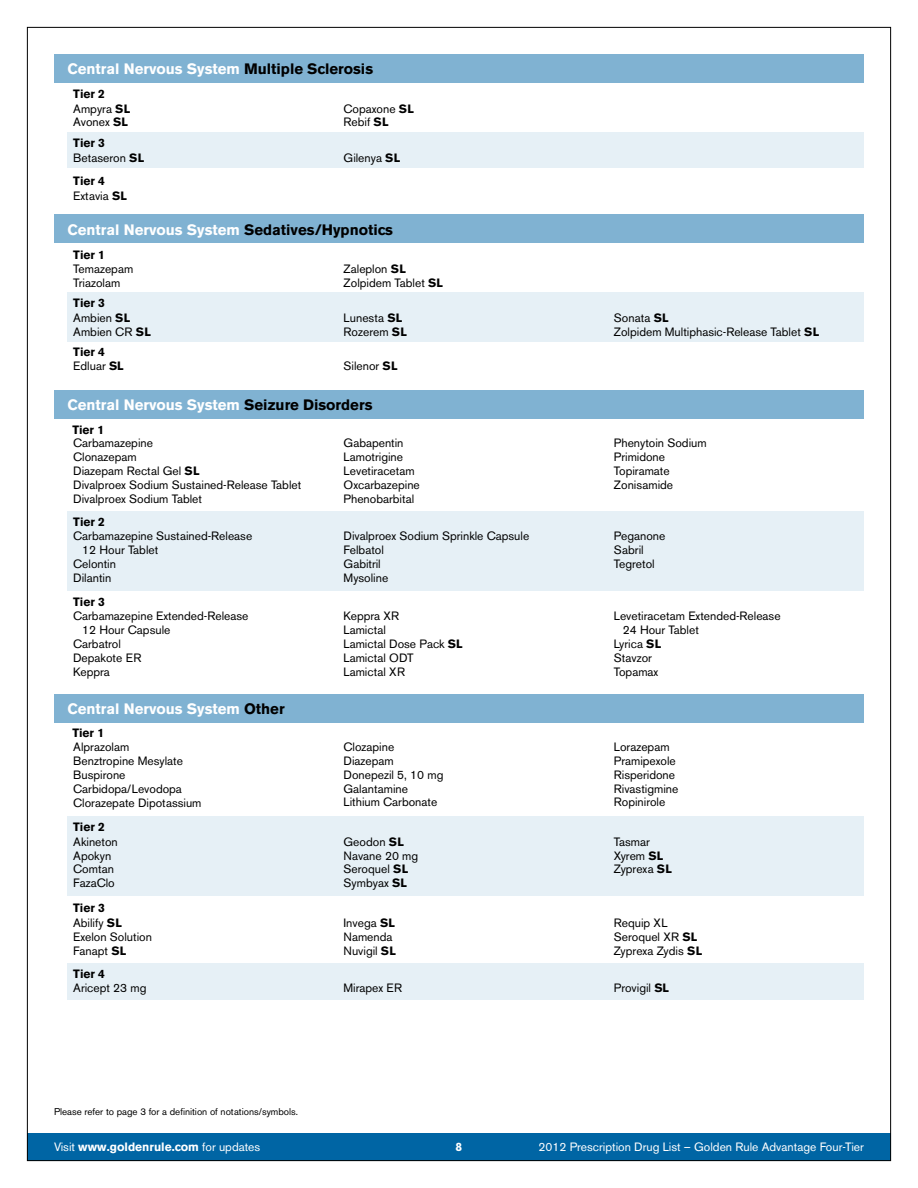
<style>
.page{position:relative;width:918px;height:1188px;background:#fff}
.page>*{position:absolute;margin:0;border:0;box-sizing:border-box;transform-origin:0 0}
.t1{font:700 15px "Akzidenz Grotesk BE";color:#fff}
.t2{font:12px/13.8px "Akzidenz Grotesk BE";color:#000}
.t3{font:700 12px "Akzidenz Grotesk BE";color:#000}
.t4{font:12px "Akzidenz Grotesk BE";color:#fff}
.t5{font:700 12px "Akzidenz Grotesk BE";color:#fff}
.t6{font:9.75px "Akzidenz Grotesk BE";color:#000}
.s1{color:#000}
.s2{font-weight:700}
.s3{font-weight:400}
</style>
<div class="page">
<div style="left:27px;top:1133px;width:864px;height:28px;background:#0065a4"></div>
<div style="left:54px;top:54px;width:810px;height:28px;background:#80b2d2"></div>
<div style="left:68px;top:132px;width:796px;height:35px;background:#e6f0f6"></div>
<div style="left:54px;top:214px;width:810px;height:29px;background:#80b2d2"></div>
<div style="left:68px;top:292px;width:796px;height:49px;background:#e6f0f6"></div>
<div style="left:54px;top:694px;width:810px;height:28px;background:#80b2d2"></div>
<div style="left:54px;top:390px;width:810px;height:28px;background:#80b2d2"></div>
<div style="left:68px;top:511px;width:796px;height:80px;background:#e6f0f6"></div>
<div style="left:68px;top:963px;width:796px;height:37px;background:#e6f0f6"></div>
<div style="left:67px;top:816px;width:797px;height:80px;background:#e6f0f6"></div>
<p class="t1" style="left:68px;top:60px;width:307px">Central Nervous System <span class="s1">Multiple Sclerosis</span></p>
<p class="t2" style="left:73px;top:101px;width:59px">Ampyra <span class="s2">SL<br></span>Avonex <span class="s2">SL</span></p>
<p class="t2" style="left:344px;top:101px;width:72px">Copaxone <span class="s2">SL<br></span>Rebif <span class="s2">SL</span></p>
<p class="t3" style="left:73px;top:87px;width:33px">Tier 2</p>
<p class="t3" style="left:73px;top:136px;width:33px">Tier 3</p>
<p class="t2" style="left:73px;top:150px;width:73px">Betaseron <span class="s2">SL</span></p>
<p class="t2" style="left:344px;top:150px;width:58px">Gilenya <span class="s2">SL</span></p>
<p class="t3" style="left:73px;top:174px;width:33px">Tier 4</p>
<p class="t2" style="left:73px;top:188px;width:55px">Extavia <span class="s2">SL</span></p>
<p class="t1" style="left:68px;top:221px;width:327px">Central Nervous System <span class="s1">Sedatives/Hypnotics</span></p>
<p class="t2" style="left:73px;top:262px;width:62px">Temazepam<br>Triazolam</p>
<p class="t2" style="left:344px;top:262px;width:101px">Zaleplon <span class="s2">SL<br></span>Zolpidem Tablet <span class="s2">SL</span></p>
<p class="t3" style="left:73px;top:248px;width:33px">Tier 1</p>
<p class="t3" style="left:73px;top:296px;width:33px">Tier 3</p>
<p class="t2" style="left:73px;top:311px;width:79px">Ambien <span class="s2">SL<br></span>Ambien CR <span class="s2">SL</span></p>
<p class="t2" style="left:344px;top:311px;width:65px">Lunesta <span class="s2">SL<br></span>Rozerem <span class="s2">SL</span></p>
<p class="t2" style="left:614px;top:311px;width:207px">Sonata <span class="s2">SL<br></span>Zolpidem Multiphasic-Release Tablet <span class="s2">SL</span></p>
<p class="t3" style="left:73px;top:345px;width:33px">Tier 4</p>
<p class="t2" style="left:73px;top:359px;width:52px">Edluar <span class="s2">SL</span></p>
<p class="t2" style="left:344px;top:359px;width:56px">Silenor <span class="s2">SL</span></p>
<p class="t1" style="left:68px;top:396px;width:307px">Central Nervous System <span class="s1">Seizure Disorders</span></p>
<p class="t2" style="left:73px;top:436px;width:230px">Carbamazepine<br>Clonazepam<br>Diazepam Rectal Gel <span class="s2">SL<br></span>Divalproex Sodium Sustained-Release Tablet<br>Divalproex Sodium Tablet</p>
<p class="t2" style="left:344px;top:436px;width:78px">Gabapentin<br>Lamotrigine<br>Levetiracetam<br>Oxcarbazepine<br>Phenobarbital</p>
<p class="t2" style="left:614px;top:436px;width:94px">Phenytoin Sodium<br>Primidone<br>Topiramate<br>Zonisamide</p>
<p class="t3" style="left:72px;top:423px;width:33px">Tier 1</p>
<p class="t3" style="left:73px;top:515px;width:33px">Tier 2</p>
<p class="t2" style="left:73px;top:529px;width:181px">Carbamazepine Sustained-Release</p>
<p class="t2" style="left:82px;top:543px;width:78px">12 Hour Tablet</p>
<p class="t2" style="left:73px;top:557px;width:44px">Celontin</p>
<p class="t2" style="left:73px;top:571px;width:39px">Dilantin</p>
<p class="t3" style="left:73px;top:594px;width:33px">Tier 3</p>
<p class="t2" style="left:73px;top:609px;width:177px">Carbamazepine Extended-Release</p>
<p class="t2" style="left:82px;top:623px;width:90px">12 Hour Capsule</p>
<p class="t2" style="left:73px;top:637px;width:49px">Carbatrol</p>
<p class="t2" style="left:73px;top:651px;width:70px">Depakote ER</p>
<p class="t2" style="left:73px;top:664px;width:38px">Keppra</p>
<p class="t1" style="left:68px;top:700px;width:219px">Central Nervous System <span class="s1">Other</span></p>
<p class="t3" style="left:72px;top:726px;width:33px">Tier 1</p>
<p class="t2" style="left:344px;top:529px;width:187px">Divalproex Sodium Sprinkle Capsule<br>Felbatol<br>Gabitril<br>Mysoline</p>
<p class="t2" style="left:614px;top:529px;width:53px">Peganone<br>Sabril<br>Tegretol</p>
<p class="t2" style="left:343px;top:609px;width:121px">Keppra XR<br>Lamictal<br>Lamictal Dose Pack <span class="s2">SL<br></span>Lamictal ODT<br>Lamictal XR</p>
<p class="t2" style="left:614px;top:609px;width:168px">Levetiracetam Extended-Release</p>
<p class="t2" style="left:623px;top:623px;width:78px">24 Hour Tablet</p>
<p class="t2" style="left:614px;top:637px;width:49px">Lyrica <span class="s2">SL</span></p>
<p class="t2" style="left:614px;top:651px;width:40px">Stavzor</p>
<p class="t2" style="left:614px;top:664px;width:46px">Topamax</p>
<p class="t2" style="left:73px;top:740px;width:130px">Alprazolam<br>Benztropine Mesylate<br>Buspirone<br>Carbidopa/Levodopa<br>Clorazepate Dipotassium</p>
<p class="t2" style="left:344px;top:740px;width:101px">Clozapine<br>Diazepam<br>Donepezil 5, 10 mg<br>Galantamine<br>Lithium Carbonate</p>
<p class="t2" style="left:614px;top:740px;width:66px">Lorazepam<br>Pramipexole<br>Risperidone<br>Rivastigmine<br>Ropinirole</p>
<p class="t3" style="left:73px;top:820px;width:33px">Tier 2</p>
<p class="t2" style="left:73px;top:835px;width:46px">Akineton<br>Apokyn<br>Comtan<br>FazaClo</p>
<p class="t2" style="left:344px;top:835px;width:76px">Geodon <span class="s2">SL<br></span>Navane 20 mg<br>Seroquel <span class="s2">SL<br></span>Symbyax <span class="s2">SL</span></p>
<p class="t2" style="left:614px;top:835px;width:60px">Tasmar<br>Xyrem <span class="s2">SL<br></span>Zyprexa <span class="s2">SL</span></p>
<p class="t3" style="left:73px;top:901px;width:33px">Tier 3</p>
<p class="t2" style="left:73px;top:916px;width:80px">Abilify <span class="s2">SL<br></span>Exelon Solution<br>Fanapt <span class="s2">SL</span></p>
<p class="t2" style="left:344px;top:916px;width:54px">Invega <span class="s2">SL<br></span>Namenda<br>Nuvigil <span class="s2">SL</span></p>
<p class="t2" style="left:614px;top:916px;width:90px">Requip XL<br>Seroquel XR <span class="s2">SL<br></span>Zyprexa Zydis <span class="s2">SL</span></p>
<p class="t3" style="left:73px;top:966px;width:33px">Tier 4</p>
<p class="t2" style="left:73px;top:981px;width:75px">Aricept 23 mg</p>
<p class="t2" style="left:344px;top:981px;width:60px">Mirapex ER</p>
<p class="t2" style="left:614px;top:981px;width:57px">Provigil <span class="s2">SL</span></p>
<p class="t6" style="left:54px;top:1105px;width:246px">Please refer to page 3 for a definition of notations/symbols.</p>
<p class="t5" style="left:54px;top:1140px;width:208px"><span class="s3">Visit</span> www.goldenrule.com <span class="s3">for updates</span></p>
<p class="t5" style="left:456px;top:1140px;width:8px">8</p>
<p class="t4" style="left:538px;top:1140px;width:327px">2012 Prescription Drug List – Golden Rule Advantage Four-Tier</p>
</div>
